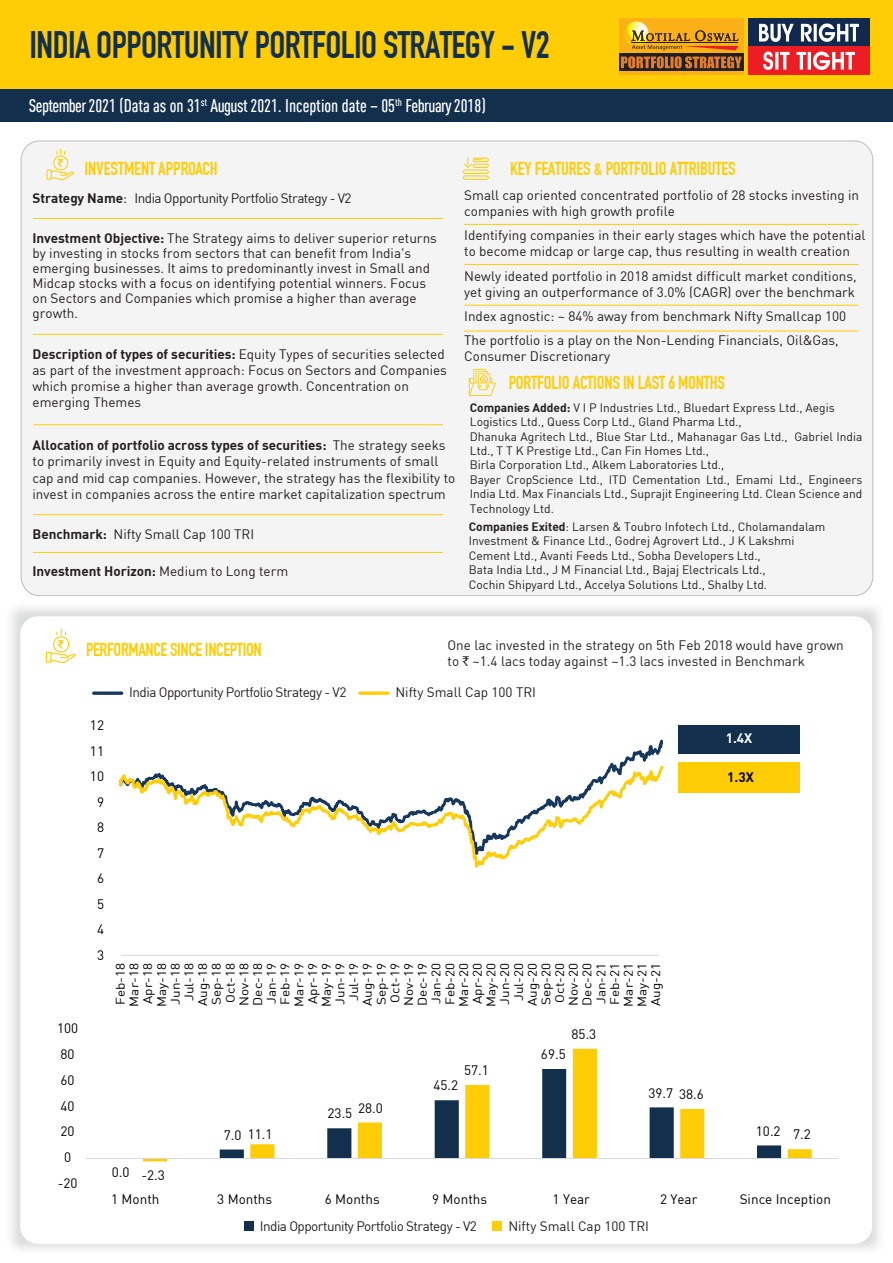
<style>
.page{position:relative;width:893px;height:1263px;background:#fff}
.page>*{position:absolute;margin:0;border:0;box-sizing:border-box;transform-origin:0 0}
.t1{font:700 37.5px "DIN Condensed";letter-spacing:-.015em;color:#122f4c}
.t2{font:700 18.45px "DIN Condensed";letter-spacing:-.01em;color:#ffcd05}
.t3{font:500 18px "DIN Cond";letter-spacing:-.005em;color:#fff}
.t4{font:13.5px/16.2px "DIN";color:#231f20}
.t5{font:13.5px/25.5px "DIN";color:#000;text-align:center}
.t6{font:13.5px "DIN";letter-spacing:-.04em;color:#231f20}
.t7{font:700 13.5px "DIN";letter-spacing:-.005em;color:#231f20}
.t8{font:700 13.5px "DIN";color:#fff}
.t9{font:700 13.5px "DIN";color:#000}
.t10{font:12.3px/13.8px "DIN";color:#000;text-align:center;scale:1.09 1}
.t11{font:12px/14.4px "DIN";color:#231f20}
.s1{font-weight:700}
.s2{font-family:"DIN Cond";font-weight:500}
.s3{font-weight:400}
.s4{font-family:"Rupee Foradian"}
</style>
<div class="page">
<svg style="left:46px;top:629px;width:30px;height:34px"></svg>
<svg style="left:94px;top:691px;width:28px;height:4px"></svg>
<svg style="left:360px;top:691px;width:28px;height:4px"></svg>
<div style="left:678px;top:725px;width:121px;height:28px;background:#122f4c"></div>
<div style="left:678px;top:762px;width:121px;height:30px;background:#ffcd05"></div>
<div style="left:21px;top:141px;width:852px;height:455px;background:#f4f4f4;border-radius:19px"></div>
<svg style="left:46px;top:149px;width:28px;height:31px"></svg>
<hr style="left:33px;top:218px;width:410px;height:1px;background:#ffcd05">
<hr style="left:33px;top:334px;width:410px;height:1px;background:#ffcd05">
<hr style="left:33px;top:424px;width:410px;height:1px;background:#ffcd05">
<hr style="left:33px;top:514px;width:410px;height:1px;background:#ffcd05">
<hr style="left:33px;top:552px;width:410px;height:1px;background:#ffcd05">
<hr style="left:464px;top:224px;width:394px;height:1px;background:#ffcd05">
<hr style="left:464px;top:264px;width:394px;height:1px;background:#ffcd05">
<hr style="left:464px;top:305px;width:394px;height:1px;background:#ffcd05">
<hr style="left:464px;top:331px;width:394px;height:1px;background:#ffcd05">
<svg style="left:469px;top:369px;width:27px;height:27px"></svg>
<svg style="left:463px;top:169px;width:26px;height:5px"></svg>
<hr style="left:473px;top:158px;width:16px;height:4px;background:#fbd748;border-radius:2px">
<svg style="left:463px;top:175px;width:26px;height:5px"></svg>
<svg style="left:464px;top:158px;width:24px;height:10px"></svg>
<div style="left:0;top:33px;width:892px;height:89px;background:#122f4c"></div>
<div style="left:0;top:0;width:892px;height:88px;background:#ffcd05"></div>
<hr style="left:121px;top:955px;width:538px;height:1px;background:#dad9d9">
<div style="left:244px;top:1222px;width:9px;height:9px;background:#122f4c"></div>
<div style="left:492px;top:1222px;width:9px;height:9px;background:#ffcd05"></div>
<div style="left:619px;top:19px;width:125px;height:35px;background:#fcb017"></div>
<svg style="left:619px;top:54px;width:125px;height:17px"></svg>
<svg style="left:624px;top:21px;width:25px;height:25px"></svg>
<svg style="left:631px;top:30px;width:108px;height:20px"></svg>
<svg style="left:621px;top:56px;width:121px;height:12px"></svg>
<hr style="left:619px;top:71px;width:125px;height:4px;background:#fcb017">
<div style="left:748px;top:19px;width:122px;height:28px;background:#11284f"></div>
<div style="left:748px;top:47px;width:122px;height:28px;background:#ed1d24"></div>
<svg style="left:759px;top:23px;width:100px;height:19px"></svg>
<svg style="left:763px;top:52px;width:92px;height:18px"></svg>
<svg style="left:119px;top:739px;width:545px;height:129px"></svg>
<svg style="left:143px;top:1049px;width:669px;height:112px"></svg>
<hr style="left:86px;top:1158px;width:752px;height:1px;background:#dad9d9">
<h1 class="t1" style="left:29px;top:23px;width:522px">INDIA OPPORTUNITY PORTFOLIO STRATEGY - V2</h1>
<h3 class="t3" style="left:29px;top:95px;width:458px">September 2021 (Data as on 31<sup>st</sup> August 2021. Inception date – 05<sup>th</sup> February 2018)</h3>
<h2 class="t2" style="left:84px;top:158px;width:135px">INVESTMENT APPROACH</h2>
<p class="t6" style="left:33px;top:189px;width:321px"><span class="s1">Strategy Name</span><span class="s2">:</span> India Opportunity Portfolio Strategy - V2</p>
<p class="t4" style="left:33px;top:231px;width:406px;line-height:15px"><span class="s1">Investment Objective:</span> The Strategy aims to deliver superior returns by investing in stocks from sectors that can benefit from India's emerging businesses. It aims to predominantly invest in Small and Midcap stocks with a focus on identifying potential winners. Focus on Sectors and Companies which promise a higher than average growth.</p>
<p class="t4" style="left:33px;top:345px;width:416px"><span class="s1">Description of types of securities:</span> Equity Types of securities selected as part of the investment approach: Focus on Sectors and Companies which promise a higher than average growth. Concentration on emerging Themes</p>
<p class="t4" style="left:33px;top:437px;width:424px"><span class="s1">Allocation of portfolio across types of securities:</span> The strategy seeks to primarily invest in Equity and Equity-related instruments of small cap and mid cap companies. However, the strategy has the flexibility to invest in companies across the entire market capitalization spectrum</p>
<p class="t4" style="left:33px;top:525px;width:223px"><span class="s1">Benchmark:</span> Nifty Small Cap 100 TRI</p>
<p class="t7" style="left:33px;top:562px;width:257px">Investment Horizon: <span class="s3">Medium to Long term</span></p>
<h2 class="t2" style="left:510px;top:158px;width:227px">KEY FEATURES &amp; PORTFOLIO ATTRIBUTES</h2>
<p class="t4" style="left:464px;top:186px;width:396px">Small cap oriented concentrated portfolio of 28 stocks investing in companies with high growth profile</p>
<p class="t4" style="left:464px;top:227px;width:403px">Identifying companies in their early stages which have the potential to become midcap or large cap, thus resulting in wealth creation</p>
<p class="t4" style="left:464px;top:267px;width:394px">Newly ideated portfolio in 2018 amidst difficult market conditions, yet giving an outperformance of 3.0% (CAGR) over the benchmark</p>
<p class="t4" style="left:464px;top:304px;width:383px;line-height:24px">Index agnostic: ~ 84% away from benchmark Nifty Smallcap 100<br>The portfolio is a play on the Non-Lending Financials, Oil&amp;Gas,</p>
<p class="t4" style="left:464px;top:348px;width:147px">Consumer Discretionary</p>
<h2 class="t2" style="left:509px;top:372px;width:218px">PORTFOLIO ACTIONS IN LAST 6 MONTHS</h2>
<p class="t11" style="left:470px;top:400px;width:394px"><span class="s1">Companies Added:</span> V I P Industries Ltd., Bluedart Express Ltd., Aegis Logistics Ltd., Quess Corp Ltd., Gland Pharma Ltd.,<br>Dhanuka Agritech Ltd., Blue Star Ltd., Mahanagar Gas Ltd., Gabriel India Ltd., T T K Prestige Ltd., Can Fin Homes Ltd.,<br>Birla Corporation Ltd., Alkem Laboratories Ltd.,<br>Bayer CropScience Ltd., ITD Cementation Ltd., Emami Ltd., Engineers India Ltd. Max Financials Ltd., Suprajit Engineering Ltd. Clean Science and Technology Ltd.</p>
<p class="t11" style="left:469px;top:519px;width:358px"><span class="s1">Companies Exited</span>: Larsen &amp; Toubro Infotech Ltd., Cholamandalam Investment &amp; Finance Ltd., Godrej Agrovert Ltd., J K Lakshmi Cement Ltd., Avanti Feeds Ltd., Sobha Developers Ltd.,<br>Bata India Ltd., J M Financial Ltd., Bajaj Electricals Ltd.,<br>Cochin Shipyard Ltd., Accelya Solutions Ltd., Shalby Ltd.</p>
<p class="t4" style="left:447px;top:637px;width:398px">One lac invested in the strategy on 5th Feb 2018 would have grown to <span class="s4">`</span> ~1.4 lacs today against ~1.3 lacs invested in Benchmark</p>
<h2 class="t2" style="left:86px;top:639px;width:177px">PERFORMANCE SINCE INCEPTION</h2>
<p class="t6" style="left:129px;top:684px;width:219px">India Opportunity Portfolio Strategy - V2</p>
<p class="t4" style="left:395px;top:684px;width:142px">Nifty Small Cap 100 TRI</p>
<p class="t5" style="left:90px;top:712px;width:16px">12<br>11<br>10<br>9<br>8<br>7<br>6<br>5<br>4<br>3</p>
<p class="t8" style="left:726px;top:729px;width:28px">1.4X</p>
<p class="t9" style="left:727px;top:769px;width:28px">1.3X</p>
<p class="t10" style="left:113px;top:1007px;width:42px;rotate:-90deg">Feb-18<br>Mar-18<br>Apr-18<br>May-18<br>Jun-18<br>Jul-18<br>Aug-18<br>Sep-18<br>Oct-18<br>Nov-18<br>Dec-18<br>Jan-19<br>Feb-19<br>Mar-19<br>Apr-19<br>May-19<br>Jun-19<br>Jul-19<br>Aug-19<br>Sep-19<br>Oct-19<br>Nov-19<br>Dec-19<br>Jan-20<br>Feb-20<br>Mar-20<br>Apr-20<br>May-20<br>Jun-20<br>Jul-20<br>Aug-20<br>Sep-20<br>Oct-20<br>Nov-20<br>Dec-20<br>Jan-21<br>Feb-21<br>Mar-21<br>May-21<br>Aug-21</p>
<p class="t5" style="left:57px;top:1015px;width:23px">100</p>
<p class="t5" style="left:572px;top:1021px;width:26px">85.3</p>
<p class="t5" style="left:61px;top:1041px;width:16px">80</p>
<p class="t5" style="left:541px;top:1041px;width:26px">69.5</p>
<p class="t5" style="left:61px;top:1067px;width:16px">60</p>
<p class="t5" style="left:61px;top:1093px;width:16px">40</p>
<p class="t5" style="left:358px;top:1095px;width:26px">28.0</p>
<p class="t5" style="left:328px;top:1100px;width:26px">23.5</p>
<p class="t5" style="left:464px;top:1057px;width:26px">57.1</p>
<p class="t5" style="left:433px;top:1072px;width:26px">45.2</p>
<p class="t5" style="left:648px;top:1080px;width:26px">39.7</p>
<p class="t5" style="left:679px;top:1081px;width:26px">38.6</p>
<p class="t5" style="left:61px;top:1118px;width:16px">20</p>
<p class="t5" style="left:224px;top:1121px;width:50px">7.0 11.1</p>
<p class="t5" style="left:756px;top:1117px;width:26px">10.2</p>
<p class="t5" style="left:793px;top:1121px;width:19px">7.2</p>
<p class="t5" style="left:64px;top:1144px;width:9px">0</p>
<p class="t5" style="left:58px;top:1170px;width:21px">-20</p>
<p class="t5" style="left:112px;top:1159px;width:19px">0.0</p>
<p class="t5" style="left:141px;top:1162px;width:25px">-2.3</p>
<p class="t5" style="left:111px;top:1186px;width:50px">1 Month</p>
<p class="t5" style="left:217px;top:1186px;width:56px">3 Months</p>
<p class="t5" style="left:325px;top:1186px;width:56px">6 Months</p>
<p class="t5" style="left:432px;top:1186px;width:56px">9 Months</p>
<p class="t5" style="left:553px;top:1186px;width:39px">1 Year</p>
<p class="t5" style="left:660px;top:1186px;width:39px">2 Year</p>
<p class="t5" style="left:740px;top:1186px;width:93px">Since Inception</p>
<p class="t6" style="left:260px;top:1217px;width:219px">India Opportunity Portfolio Strategy - V2</p>
<p class="t4" style="left:508px;top:1217px;width:142px">Nifty Small Cap 100 TRI</p>
</div>
